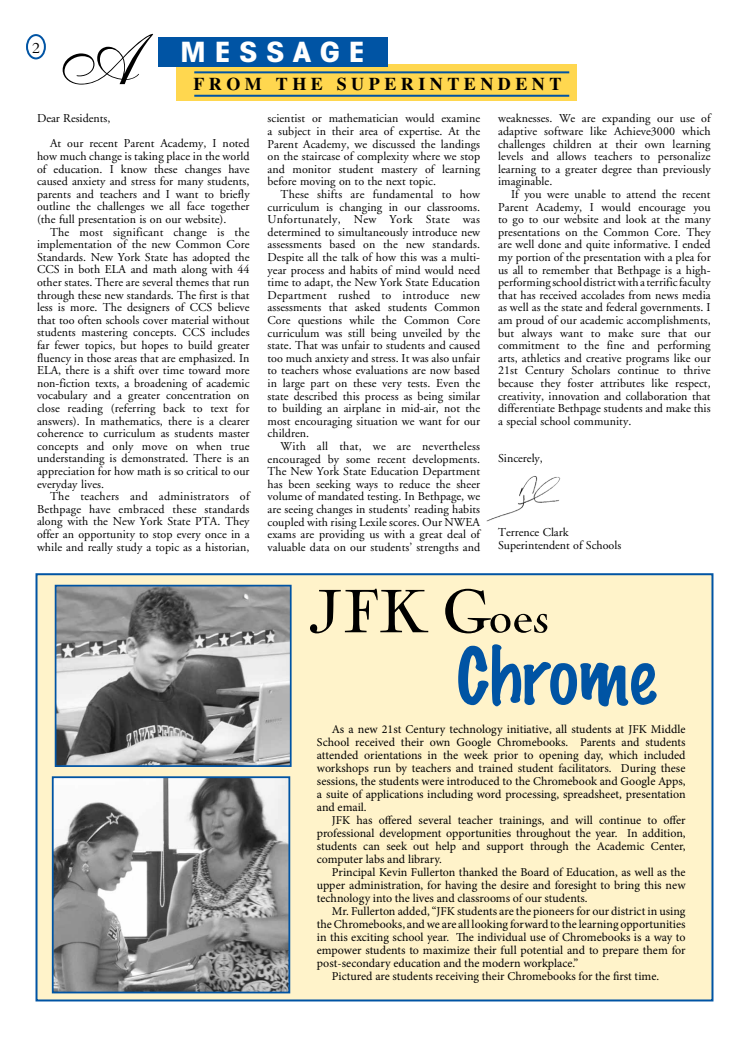
<style>
.page{position:relative;width:749px;height:1037px;background:#fff}
.page>*{position:absolute;margin:0;border:0;box-sizing:border-box;transform-origin:0 0}
.t1{font:72px "Shelley Allegro Script";color:#000}
.t2{font:100 70.8px "Marker Felt";color:#0054a4}
.t3{font:63.5px "Nicolas Coc T";color:#000}
.t4{font:700 condensed 28px "Avant Garde";letter-spacing:.25em;color:#fff;scale:1.19 1}
.t5{font:700 18px "Times";letter-spacing:.25em;color:#000}
.t6{font:16px "Bembo";color:#000}
.t7{font:12px/12.6px "Adobe Garamond";letter-spacing:.005em;color:#000;text-align:justify}
.t8{font:12px/13px "Minion Pro";color:#000;text-align:justify}
</style>
<div class="page">
<img style="left:486px;top:476px;width:75px;height:46px">
<div style="left:176px;top:64px;width:401px;height:37px;background:#ffd74f"></div>
<div style="left:158px;top:37px;width:230px;height:30px;background:#0054a4"></div>
<hr style="left:194px;top:95px;width:375px;height:2px;background:#0054a4">
<hr style="left:194px;top:71px;width:375px;height:2px;background:#0054a4">
<div style="left:26px;top:34px;width:20px;height:25px;border:2px solid #0054a4;border-radius:50%"></div>
<div style="left:36px;top:573px;width:677px;height:428px;background:#fff3ca;border:2px solid #0054a4"></div>
<img style="left:55px;top:779px;width:232px;height:211px">
<div style="left:52px;top:776px;width:238px;height:217px;border:2px solid #0054a4"></div>
<img style="left:58px;top:588px;width:231px;height:176px">
<div style="left:55px;top:585px;width:237px;height:182px;border:2px solid #0054a4"></div>
<h3 class="t6" style="left:32px;top:38px;width:9px">2</h3>
<h1 class="t1" style="left:62px;top:18px;width:78px">A</h1>
<h3 class="t4" style="left:180px;top:34px;width:157px">MESSAGE</h3>
<h3 class="t5" style="left:193px;top:73px;width:369px">FROM THE SUPERINTENDENT</h3>
<p class="t7" style="left:50px;top:106px;width:201px;line-height:25px;text-indent:-13px">Dear Residents,<br>At our recent Parent Academy, I noted</p>
<p class="t7" style="left:37px;top:150px;width:214px">how much change is taking place in the world of education. I know these changes have caused anxiety and stress for many students, parents and teachers and I want to briefly outline the challenges we all face together (the full presentation is on our website).</p>
<p class="t7" style="left:37px;top:226px;width:214px;text-indent:13px">The most significant change is the implementation of the new Common Core Standards. New York State has adopted the CCS in both ELA and math along with 44 other states. There are several themes that run through these new standards. The first is that less is more. The designers of CCS believe that too often schools cover material without students mastering concepts. CCS includes far fewer topics, but hopes to build greater fluency in those areas that are emphasized. In ELA, there is a shift over time toward more non-fiction texts, a broadening of academic vocabulary and a greater concentration on close reading (referring back to text for answers). In mathematics, there is a clearer coherence to curriculum as students master concepts and only move on when true understanding is demonstrated. There is an appreciation for how math is so critical to our everyday lives.</p>
<p class="t7" style="left:37px;top:490px;width:214px;text-indent:13px">The teachers and administrators of Bethpage have embraced these standards along with the New York State PTA. They offer an opportunity to stop every once in a while and really study a topic as a historian,</p>
<p class="t7" style="left:267px;top:112px;width:214px">scientist or mathematician would examine a subject in their area of expertise. At the Parent Academy, we discussed the landings on the staircase of complexity where we stop and monitor student mastery of learning before moving on to the next topic.</p>
<p class="t7" style="left:267px;top:188px;width:214px;text-indent:13px">These shifts are fundamental to how curriculum is changing in our classrooms.<br>Unfortunately, New York State was determined to simultaneously introduce new assessments based on the new standards.<br>Despite all the talk of how this was a multi&shy;year process and habits of mind would need time to adapt, the New York State Education Department rushed to introduce new assessments that asked students Common Core questions while the Common Core curriculum was still being unveiled by the state. That was unfair to students and caused too much anxiety and stress. It was also unfair to teachers whose evaluations are now based in large part on these very tests. Even the state described this process as being similar to building an airplane in mid-air, not the most encouraging situation we want for our children.</p>
<p class="t7" style="left:267px;top:440px;width:214px;text-indent:13px">With all that, we are nevertheless encouraged by some recent developments.<br>The New York State Education Department has been seeking ways to reduce the sheer volume of mandated testing. In Bethpage, we are seeing changes in students’ reading habits coupled with rising Lexile scores. Our NWEA exams are providing us with a great deal of valuable data on our students’ strengths and</p>
<p class="t7" style="left:498px;top:112px;width:214px">weaknesses. We are expanding our use of adaptive software like Achieve3000 which challenges children at their own learning levels and allows teachers to personalize learning to a greater degree than previously imaginable.</p>
<p class="t7" style="left:498px;top:188px;width:214px;text-indent:13px">If you were unable to attend the recent Parent Academy, I would encourage you to go to our website and look at the many presentations on the Common Core. They are well done and quite informative. I ended my portion of the presentation with a plea for us all to remember that Bethpage is a high&shy;performing school district with a terrific faculty that has received accolades from news media as well as the state and federal governments. I am proud of our academic accomplishments, but always want to make sure that our commitment to the fine and performing arts, athletics and creative programs like our 21st Century Scholars continue to thrive because they foster attributes like respect, creativity, innovation and collaboration that differentiate Bethpage students and make this a special school community.</p>
<p class="t7" style="left:498px;top:452px;width:46px">Sincerely,</p>
<p class="t7" style="left:498px;top:527px;width:125px">Terrence Clark<br>Superintendent of Schools</p>
<h3 class="t3" style="left:311px;top:578px;width:240px">JFK Goes</h3>
<h2 class="t2" style="left:457px;top:642px;width:201px">Chrome</h2>
<p class="t8" style="left:317px;top:723px;width:370px;text-indent:15px">As a new 21st Century technology initiative, all students at JFK Middle School received their own Google Chromebooks. Parents and students attended orientations in the week prior to opening day, which included workshops run by teachers and trained student facilitators. During these sessions, the students were introduced to the Chromebook and Google Apps, a suite of applications including word processing, spreadsheet, presentation and email.</p>
<p class="t8" style="left:317px;top:814px;width:370px;text-indent:15px">JFK has offered several teacher trainings, and will continue to offer professional development opportunities throughout the year. In addition, students can seek out help and support through the Academic Center, computer labs and library.</p>
<p class="t8" style="left:317px;top:866px;width:370px;text-indent:15px">Principal Kevin Fullerton thanked the Board of Education, as well as the upper administration, for having the desire and foresight to bring this new technology into the lives and classrooms of our students.</p>
<p class="t8" style="left:332px;top:905px;width:355px">Mr. Fullerton added, “JFK students are the pioneers for our district in using</p>
<p class="t8" style="left:317px;top:918px;width:370px">the Chromebooks, and we are all looking forward to the learning opportunities</p>
<p class="t8" style="left:317px;top:931px;width:370px">in this exciting school year. The individual use of Chromebooks is a way to</p>
<p class="t8" style="left:317px;top:944px;width:370px">empower students to maximize their full potential and to prepare them for</p>
<p class="t8" style="left:317px;top:957px;width:263px">post-secondary education and the modern workplace.”</p>
<p class="t8" style="left:332px;top:970px;width:329px">Pictured are students receiving their Chromebooks for the first time.</p>
</div>
